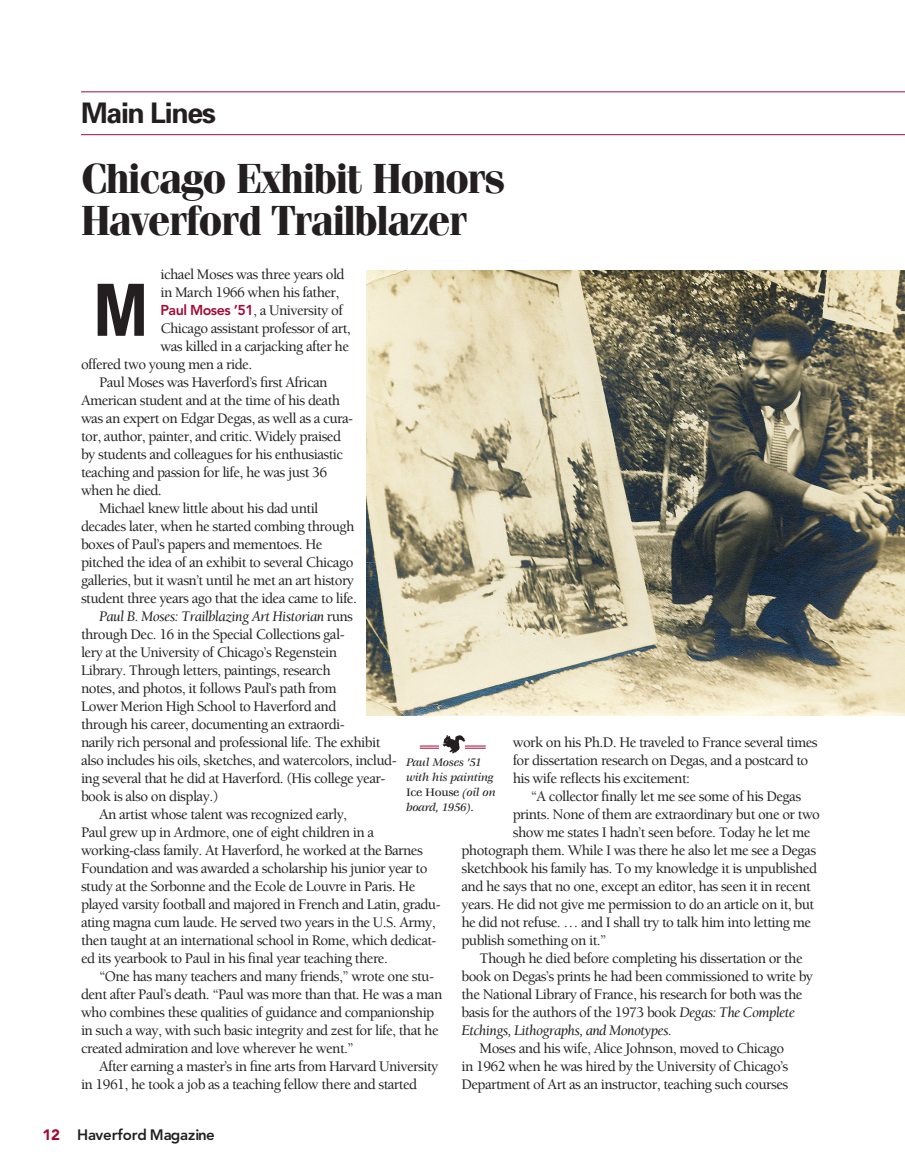
<style>
.page{position:relative;width:905px;height:1175px;background:#fff}
.page>*{position:absolute;margin:0;border:0;box-sizing:border-box;transform-origin:0 0}
.t1{font:700 condensed 72px "Univers";color:#231f20;scale:.9 1}
.t2{font:700 42px/42px "Fenice";letter-spacing:-.04em;color:#231f20}
.t3{font:700 28.35px "Univers";letter-spacing:-.045em;color:#231f20}
.t4{font:500 15px/18px "Berkeley";letter-spacing:-.04em;color:#231f20}
.t5{font:italic 15px "Berkeley";letter-spacing:-.04em;color:#231f20}
.t6{font:800 15px "Avenir";letter-spacing:-.005em;color:#231f20}
.t7{font:italic 500 12px/15px "Veljovic";letter-spacing:-.025em;color:#231f20}
.s1{font-family:"Avenir";font-weight:800;font-size:14.25px;color:#a30a34}
.s2{font-weight:500;font-style:normal}
.s3{font-weight:400;font-style:italic}
.s4{font-style:normal}
.s5{font-weight:900;color:#a30a34}
</style>
<div class="page">
<hr style="left:81px;top:134px;width:823px;height:1px;background:#a30a34">
<hr style="left:81px;top:92px;width:823px;height:1px;background:#a30a34">
<img style="left:367px;top:270px;width:537px;height:445px">
<hr style="left:420px;top:745px;width:65px;height:1px;background:#a30a34">
<hr style="left:420px;top:748px;width:65px;height:1px;background:#a30a34">
<div style="left:440px;top:735px;width:25px;height:20px;background:#fff"></div>
<img style="left:442px;top:735px;width:23px;height:18px">
<h3 class="t3" style="left:81px;top:94px;width:137px">Main Lines</h3>
<h2 class="t2" style="left:81px;top:156px;width:426px">Chicago Exhibit Honors<br>Haverford Trailblazer</h2>
<p class="t4" style="left:160px;top:266px;width:186px">ichael Moses was three years old</p>
<p class="t4" style="left:160px;top:284px;width:180px">in March 1966 when his father,</p>
<p class="t4" style="left:160px;top:302px;width:184px"><span class="s1">Paul Moses ’51</span>, a University of</p>
<p class="t4" style="left:160px;top:320px;width:192px">Chicago assistant professor of art,</p>
<p class="t4" style="left:160px;top:338px;width:190px">was killed in a carjacking after he</p>
<p class="t4" style="left:81px;top:356px;width:173px">offered two young men a ride.</p>
<p class="t4" style="left:99px;top:374px;width:230px">Paul Moses was Haverford’s first African</p>
<p class="t4" style="left:81px;top:392px;width:261px">American student and at the time of his death</p>
<p class="t4" style="left:81px;top:410px;width:274px">was an expert on Edgar Degas, as well as a cura-</p>
<p class="t4" style="left:81px;top:428px;width:261px">tor, author, painter, and critic. Widely praised</p>
<p class="t4" style="left:81px;top:446px;width:263px">by students and colleagues for his enthusiastic</p>
<p class="t4" style="left:81px;top:464px;width:247px">teaching and passion for life, he was just 36</p>
<p class="t4" style="left:81px;top:482px;width:82px">when he died.</p>
<p class="t4" style="left:99px;top:500px;width:221px">Michael knew little about his dad until</p>
<p class="t4" style="left:81px;top:518px;width:275px">decades later, when he started combing through</p>
<p class="t4" style="left:81px;top:536px;width:243px">boxes of Paul’s papers and mementoes. He</p>
<p class="t4" style="left:81px;top:554px;width:274px">pitched the idea of an exhibit to several Chicago</p>
<p class="t4" style="left:81px;top:572px;width:275px">galleries, but it wasn’t until he met an art history</p>
<p class="t4" style="left:81px;top:590px;width:277px">student three years ago that the idea came to life.</p>
<p class="t5" style="left:99px;top:608px;width:255px">Paul B. Moses: Trailblazing Art Historian <span class="s2">runs</span></p>
<p class="t4" style="left:81px;top:626px;width:265px">through Dec. 16 in the Special Collections gal-</p>
<p class="t4" style="left:81px;top:644px;width:258px">lery at the University of Chicago’s Regenstein</p>
<p class="t4" style="left:81px;top:662px;width:251px">Library. Through letters, paintings, research</p>
<p class="t4" style="left:81px;top:680px;width:257px">notes, and photos, it follows Paul’s path from</p>
<p class="t4" style="left:81px;top:698px;width:257px">Lower Merion High School to Haverford and</p>
<p class="t4" style="left:81px;top:716px;width:265px">through his career, documenting an extraordi-</p>
<p class="t4" style="left:81px;top:734px;width:301px">narily rich personal and professional life. The exhibit</p>
<p class="t4" style="left:81px;top:752px;width:317px">also includes his oils, sketches, and watercolors, includ-</p>
<p class="t4" style="left:81px;top:770px;width:306px">ing several that he did at Haverford. (His college year-</p>
<p class="t4" style="left:81px;top:788px;width:139px">book is also on display.)</p>
<p class="t4" style="left:99px;top:806px;width:250px">An artist whose talent was recognized early,</p>
<p class="t4" style="left:81px;top:824px;width:294px">Paul grew up in Ardmore, one of eight children in a</p>
<p class="t4" style="left:81px;top:842px;width:343px">working-class family. At Haverford, he worked at the Barnes</p>
<p class="t4" style="left:81px;top:860px;width:348px">Foundation and was awarded a scholarship his junior year to</p>
<p class="t4" style="left:81px;top:878px;width:336px">study at the Sorbonne and the Ecole de Louvre in Paris. He</p>
<p class="t4" style="left:81px;top:896px;width:361px">played varsity football and majored in French and Latin, gradu-</p>
<p class="t4" style="left:81px;top:914px;width:356px">ating magna cum laude. He served two years in the U.S. Army,</p>
<p class="t4" style="left:81px;top:932px;width:357px">then taught at an international school in Rome, which dedicat-</p>
<p class="t4" style="left:81px;top:950px;width:308px">ed its yearbook to Paul in his final year teaching there.</p>
<p class="t4" style="left:99px;top:968px;width:336px">“One has many teachers and many friends,” wrote one stu-</p>
<p class="t4" style="left:81px;top:986px;width:363px">dent after Paul’s death. “Paul was more than that. He was a man</p>
<p class="t4" style="left:81px;top:1004px;width:355px">who combines these qualities of guidance and companionship</p>
<p class="t4" style="left:81px;top:1022px;width:359px">in such a way, with such basic integrity and zest for life, that he</p>
<p class="t4" style="left:81px;top:1040px;width:274px">created admiration and love wherever he went.”</p>
<p class="t4" style="left:99px;top:1058px;width:341px">After earning a master’s in fine arts from Harvard University</p>
<p class="t4" style="left:81px;top:1076px;width:337px">in 1961, he took a job as a teaching fellow there and started</p>
<h1 class="t1" style="left:94px;top:266px;width:61px">M</h1>
<p class="t4" style="left:512px;top:734px;width:306px">work on his Ph.D. He traveled to France several times for dissertation research on Degas, and a postcard to his wife reflects his excitement:</p>
<p class="t4" style="left:530px;top:788px;width:272px">“A collector finally let me see some of his Degas</p>
<p class="t4" style="left:512px;top:806px;width:309px">prints. None of them are extraordinary but one or two</p>
<p class="t4" style="left:512px;top:824px;width:299px">show me states I hadn’t seen before. Today he let me</p>
<p class="t4" style="left:461px;top:842px;width:356px">photograph them. While I was there he also let me see a Degas</p>
<p class="t4" style="left:461px;top:860px;width:357px">sketchbook his family has. To my knowledge it is unpublished</p>
<p class="t4" style="left:461px;top:878px;width:351px">and he says that no one, except an editor, has seen it in recent</p>
<p class="t4" style="left:461px;top:896px;width:354px">years. He did not give me permission to do an article on it, but</p>
<p class="t4" style="left:461px;top:914px;width:351px">he did not refuse. … and I shall try to talk him into letting me</p>
<p class="t4" style="left:461px;top:932px;width:147px">publish something on it.”</p>
<p class="t4" style="left:479px;top:950px;width:325px">Though he died before completing his dissertation or the</p>
<p class="t4" style="left:461px;top:968px;width:353px">book on Degas’s prints he had been commissioned to write by</p>
<p class="t4" style="left:461px;top:986px;width:342px">the National Library of France, his research for both was the</p>
<p class="t4" style="left:461px;top:1004px;width:335px">basis for the authors of the 1973 book <span class="s3">Degas: The Complete</span></p>
<p class="t5" style="left:461px;top:1022px;width:212px">Etchings, Lithographs, and Monotypes.</p>
<p class="t4" style="left:461px;top:1040px;width:328px;text-indent:18px">Moses and his wife, Alice Johnson, moved to Chicago in 1962 when he was hired by the University of Chicago’s<br>Department of Art as an instructor, teaching such courses</p>
<p class="t7" style="left:406px;top:755px;width:91px">Paul Moses ’51 with his painting<br><span class="s4">Ice House</span> (oil on board, 1956).</p>
<p class="t6" style="left:43px;top:1126px;width:174px"><span class="s5">12</span> Haverford Magazine</p>
</div>
